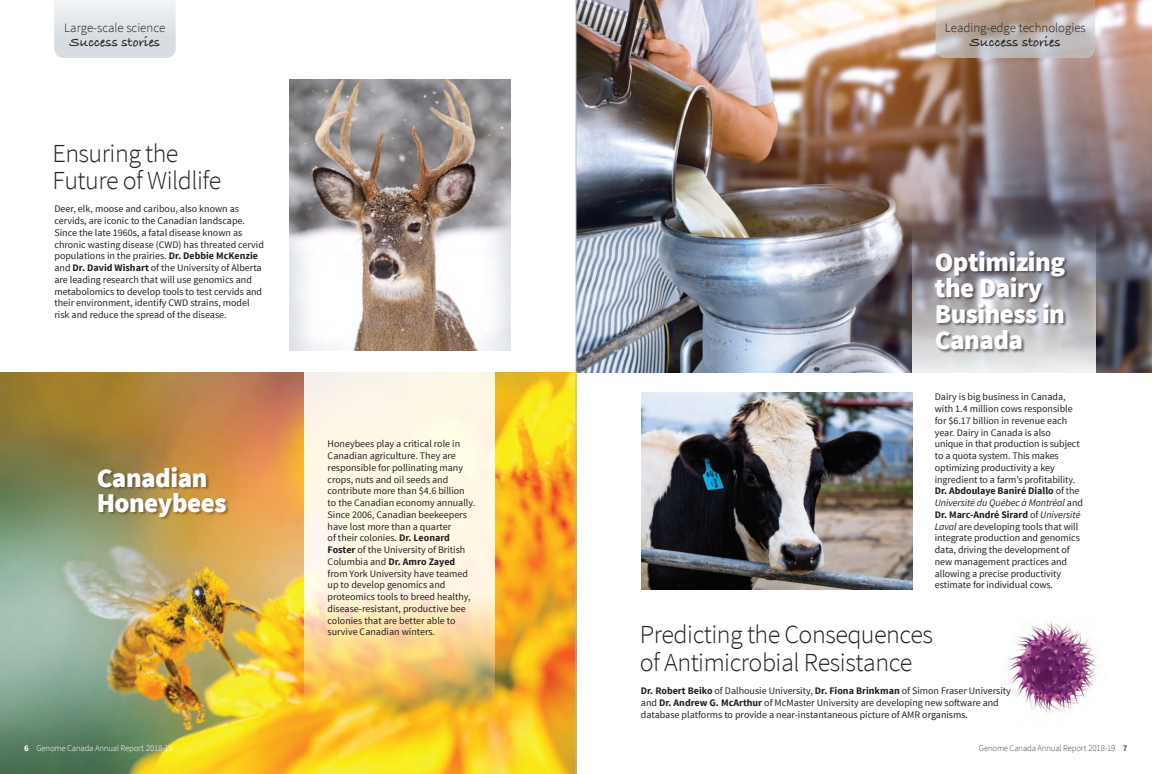
<style>
.page{position:relative;width:1152px;height:774px;background:#fff}
.page>*{position:absolute;margin:0;border:0;box-sizing:border-box;transform-origin:0 0}
.t1{font:900 27px/26px "Source Sans Pro";letter-spacing:-.02em;color:#fff}
.t2{font:300 26px/28px "Source Sans Pro";letter-spacing:-.02em;color:#231f20}
.t3{font:700 14px "Bradley Hand ITC";color:#231f20}
.t4{font:300 13px "Source Sans Pro";color:#231f20}
.t5{font:10px/11.8px "Source Sans Pro";color:#231f20}
.t6{font:300 8.8px "Source Sans Pro";letter-spacing:-.02em;color:#4b4c4d}
.t7{font:300 8.8px "Source Sans Pro";letter-spacing:-.02em;color:#fff}
.s1{font-weight:700}
.s2{font-style:italic}
.s3{font-weight:700;color:#57585a}
</style>
<div class="page">
<img style="left:1007px;top:621px;width:91px;height:92px">
<img style="left:577px;top:0;width:575px;height:373px">
<svg style="left:912px;top:192px;width:183px;height:330px"></svg>
<div style="left:935px;top:251px;width:134px;height:103px;background:#231f20;opacity:.6"></div>
<img style="left:642px;top:393px;width:270px;height:196px">
<img style="left:0;top:373px;width:576px;height:401px">
<svg style="left:304px;top:372px;width:191px;height:360px;background:#f9e6b9"></svg>
<img style="left:289px;top:80px;width:222px;height:271px">
<div style="left:98px;top:467px;width:132px;height:54px;background:#231f20;opacity:.4"></div>
<svg style="left:54px;top:0;width:122px;height:58px;background:#e0e5e8"></svg>
<svg style="left:936px;top:0;width:159px;height:58px;background:#bfb2a9"></svg>
<hr style="left:576px;top:0;width:1px;height:774px;background:#b0b9c1">
<h3 class="t4" style="left:64px;top:20px;width:103px">Large-scale science</h3>
<h3 class="t3" style="left:69px;top:34px;width:92px">Success stories</h3>
<h2 class="t2" style="left:52px;top:140px;width:170px;line-height:27px">Ensuring the<br>Future of Wildlife</h2>
<p class="t5" style="left:54px;top:203px;width:211px">Deer, elk, moose and caribou, also known as cervids, are iconic to the Canadian landscape.<br>Since the late 1960s, a fatal disease known as chronic wasting disease (CWD) has threated cervid populations in the prairies. <span class="s1">Dr. Debbie McKenzie </span>and <span class="s1">Dr. David Wishart</span> of the University of Alberta are leading research that will use genomics and metabolomics to develop tools to test cervids and their environment, identify CWD strains, model risk and reduce the spread of the disease.</p>
<h1 class="t1" style="left:97px;top:466px;width:132px;line-height:25px">Canadian<br>Honeybees</h1>
<p class="t7" style="left:24px;top:743px;width:150px"><span class="s1">6</span> Genome Canada Annual Report 2018-19</p>
<p class="t5" style="left:328px;top:438px;width:149px">Honeybees play a critical role in<br>Canadian agriculture. They are responsible for pollinating many crops, nuts and oil seeds and contribute more than $4.6 billion to the Canadian economy annually.<br>Since 2006, Canadian beekeepers have lost more than a quarter<br>of their colonies. <span class="s1">Dr. Leonard<br>Foster</span> of the University of British<br>Columbia and <span class="s1">Dr. Amro Zayed </span>from York University have teamed up to develop genomics and proteomics tools to breed healthy, disease-resistant, productive bee colonies that are better able to survive Canadian winters.</p>
<h3 class="t4" style="left:945px;top:20px;width:142px">Leading-edge technologies</h3>
<h3 class="t3" style="left:970px;top:34px;width:92px">Success stories</h3>
<h1 class="t1" style="left:935px;top:251px;width:132px">Optimizing the Dairy<br>Business in<br>Canada</h1>
<p class="t5" style="left:935px;top:391px;width:150px">Dairy is big business in Canada, with 1.4 million cows responsible for $6.17 billion in revenue each year. Dairy in Canada is also<br>unique in that production is subject to a quota system. This makes optimizing productivity a key ingredient to a farm’s profitability.<br><span class="s1">Dr. Abdoulaye Baniré Diallo</span> of the <span class="s2">Université du Québec à Montréal</span> and <span class="s1">Dr. Marc-André Sirard</span> of <span class="s2">Université Laval</span> are developing tools that will integrate production and genomics data, driving the development of new management practices and allowing a precise productivity estimate for individual cows.</p>
<h2 class="t2" style="left:640px;top:620px;width:295px">Predicting the Consequences of Antimicrobial Resistance</h2>
<p class="t5" style="left:641px;top:685px;width:371px"><span class="s1">Dr. Robert Beiko</span> of Dalhousie University, <span class="s1">Dr. Fiona Brinkman</span> of Simon Fraser University and <span class="s1">Dr. Andrew G. McArthur</span> of McMaster University are developing new software and database platforms to provide a near-instantaneous picture of AMR organisms.</p>
<p class="t6" style="left:979px;top:743px;width:150px">Genome Canada Annual Report 2018-19 <span class="s3">7</span></p>
</div>
